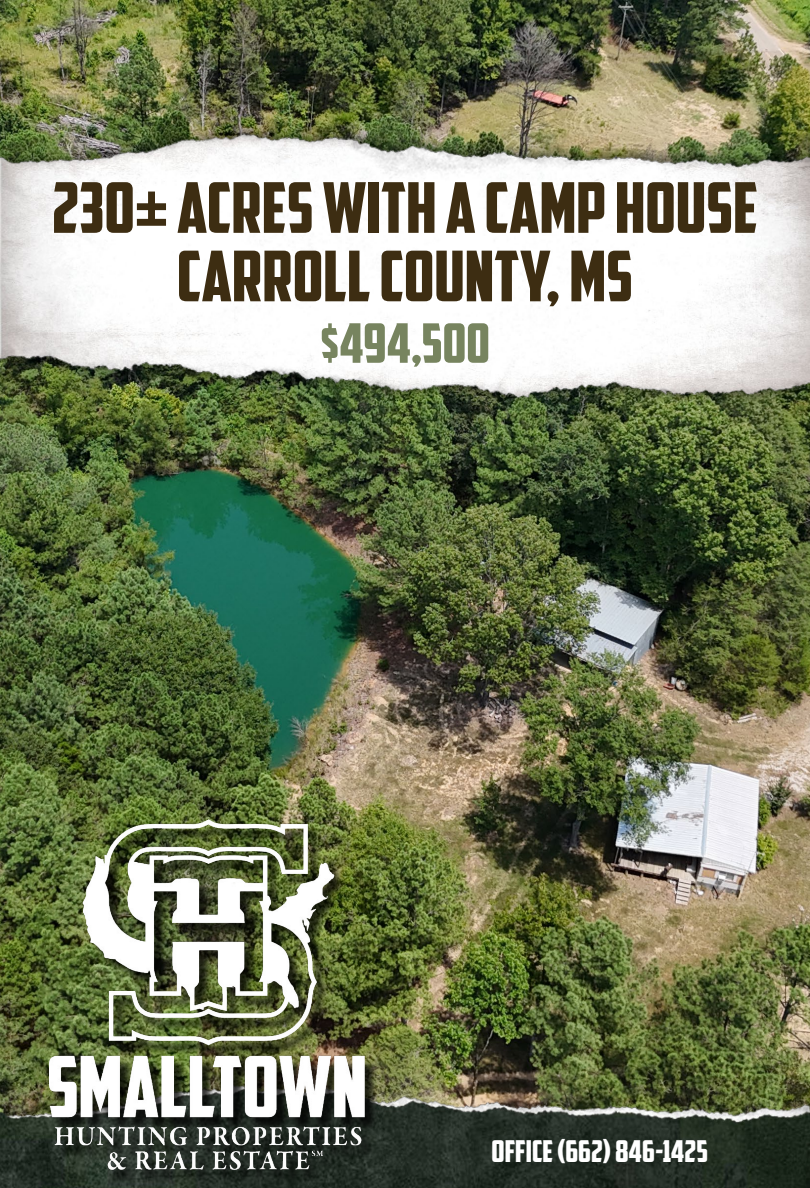
<style>
.page{position:relative;width:810px;height:1188px;background:#fff}
.page>*{position:absolute;margin:0;border:0;box-sizing:border-box;transform-origin:0 0}
.t1{font:69.8px/68.4px "American Captain";color:#3d2d12;text-align:center}
.t2{font:54.4px "American Captain";color:#77845f}
.t3{font:30px "American Captain";color:#fff}
</style>
<div class="page">
<img style="left:0;top:0;width:810px;height:1052px">
<img style="left:0;top:58px;width:810px;height:372px">
<img style="left:0;top:1052px;width:810px;height:136px">
<div style="left:52px;top:822px;width:326px;height:362px;background:#000;opacity:.75"></div>
<img style="left:49px;top:820px;width:316px;height:350px">
<p class="t1" style="left:52px;top:173px;width:708px">230± ACRES WITH A CAMP HOUSE<br>CARROLL COUNTY, MS</p>
<p class="t2" style="left:320px;top:311px;width:171px">$494,500</p>
<p class="t3" style="left:492px;top:1133px;width:218px">OFFICE (662) 846-1425</p>
</div>
